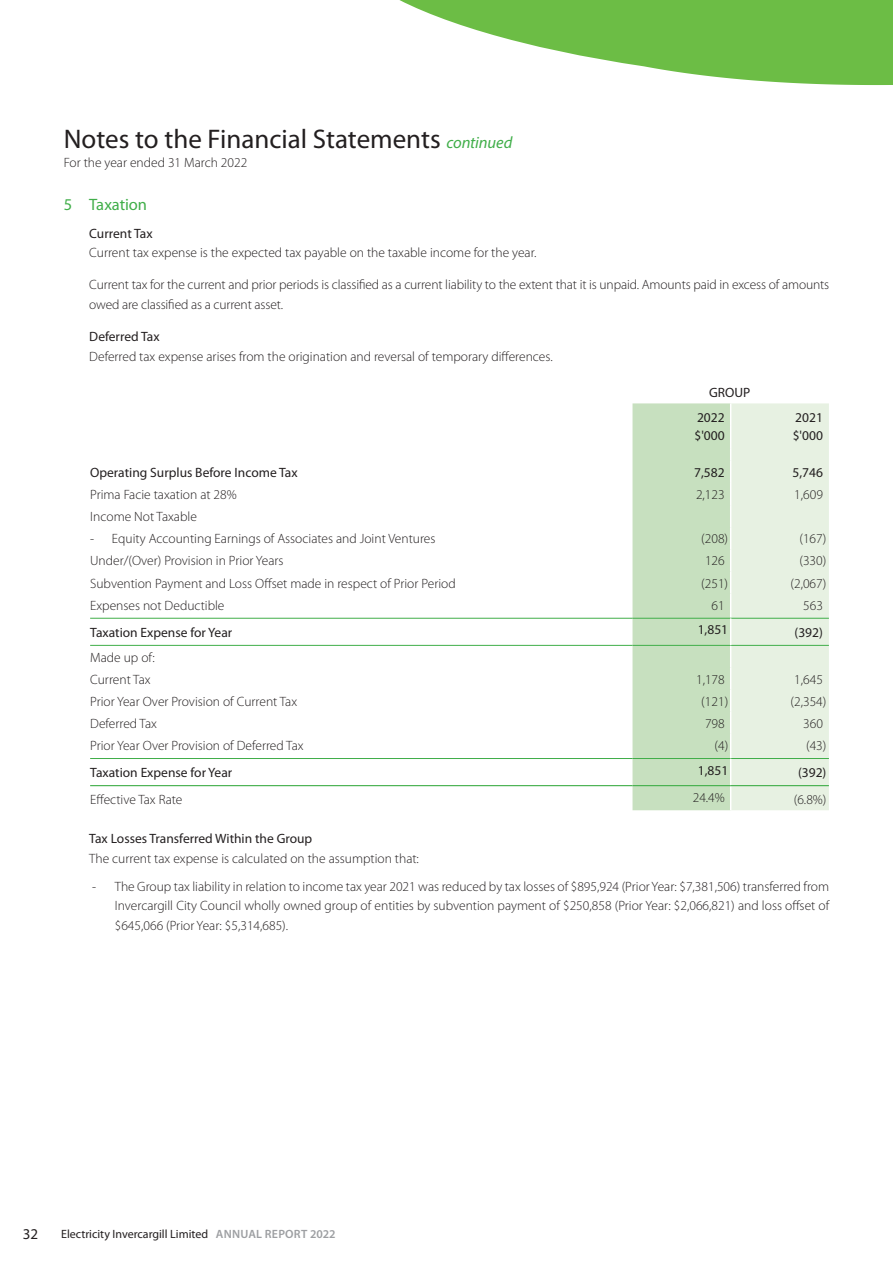
<style>
.page{position:relative;width:893px;height:1263px;background:#fff}
.page>*{position:absolute;margin:0;border:0;box-sizing:border-box;transform-origin:0 0}
.t1{font:27px "Myriad Pro";color:#231f20}
.Tab_x1{font:16.5px "Myriad Pro";letter-spacing:-.005em;color:#40ae49}
.t2{font:15px "Myriad Pro";color:#231f20}
.Tab_x1-2{font:300 13.5px/19.5px "Myriad Pro";color:#231f20}
.Tab_x_2{font:300 13.5px/19.5px "Myriad Pro";color:#231f20;text-align:justify}
.Tab_x1-3{font:13.5px "Myriad Pro";color:#231f20}
.Notes_Bottom{font:300 13.5px "Myriad Pro";color:#231f20}
.Notes_Bottom-2{font:13.5px "Myriad Pro";color:#231f20}
.t3{font:12px "Myriad Pro";color:#231f20}
.s1{font-style:italic;font-size:16.5px;color:#40ae49}
.s2{font-weight:600;color:#9d9fa2}
</style>
<div class="page">
<svg style="left:399px;top:0;width:494px;height:85px"></svg>
<hr style="left:90px;top:785px;width:542px;height:1px;background:#40ae49">
<hr style="left:90px;top:758px;width:542px;height:1px;background:#40ae49">
<hr style="left:90px;top:618px;width:542px;height:1px;background:#40ae49">
<hr style="left:90px;top:645px;width:542px;height:1px;background:#40ae49">
<svg style="left:632px;top:403px;width:197px;height:407px;background:#d6e8cf"></svg>
<hr style="left:731px;top:785px;width:98px;height:1px;background:#40ae49">
<hr style="left:632px;top:785px;width:99px;height:1px;background:#40ae49">
<p class="t1" style="left:64px;top:122px;width:450px">Notes to the Financial Statements <span class="s1">continued</span></p>
<p class="Notes_Bottom" style="left:64px;top:155px;width:185px">For the year ended 31 March 2022</p>
<p class="Tab_x1" style="left:64px;top:194px;width:85px">5 Taxation</p>
<p class="Tab_x1-3" style="left:89px;top:225px;width:65px">Current Tax</p>
<p class="Tab_x1-2" style="left:89px;top:243px;width:449px">Current tax expense is the expected tax payable on the taxable income for the year.</p>
<p class="Tab_x1-2" style="left:89px;top:275px;width:741px">Current tax for the current and prior periods is classified as a current liability to the extent that it is unpaid. Amounts paid in excess of amounts owed are classified as a current asset.</p>
<p class="Tab_x1-3" style="left:89px;top:328px;width:72px">Deferred Tax</p>
<p class="Tab_x1-2" style="left:89px;top:346px;width:465px">Deferred tax expense arises from the origination and reversal of temporary differences.</p>
<p class="Notes_Bottom-2" style="left:709px;top:385px;width:43px">GROUP</p>
<p class="Notes_Bottom-2" style="left:697px;top:409px;width:29px">2022</p>
<p class="Notes_Bottom-2" style="left:694px;top:427px;width:32px">$'000</p>
<p class="Notes_Bottom-2" style="left:795px;top:409px;width:29px">2021</p>
<p class="Notes_Bottom-2" style="left:793px;top:427px;width:32px">$'000</p>
<p class="Tab_x1-3" style="left:90px;top:464px;width:209px">Operating Surplus Before Income Tax</p>
<p class="Tab_x1-3" style="left:694px;top:464px;width:32px">7,582</p>
<p class="Tab_x1-3" style="left:792px;top:464px;width:32px">5,746</p>
<p class="Tab_x1-2" style="left:90px;top:485px;width:148px">Prima Facie taxation at 28%</p>
<p class="Tab_x1-2" style="left:696px;top:485px;width:30px">2,123</p>
<p class="Tab_x1-2" style="left:794px;top:485px;width:30px">1,609</p>
<p class="Tab_x1-2" style="left:90px;top:507px;width:108px">Income Not Taxable</p>
<p class="Notes_Bottom" style="left:90px;top:531px;width:347px">- Equity Accounting Earnings of Associates and Joint Ventures</p>
<p class="Tab_x1-2" style="left:701px;top:529px;width:28px">(208)</p>
<p class="Tab_x1-2" style="left:799px;top:529px;width:28px">(167)</p>
<p class="Tab_x1-2" style="left:90px;top:551px;width:195px">Under/(Over) Provision in Prior Years</p>
<p class="Tab_x1-2" style="left:705px;top:551px;width:21px">126</p>
<p class="Tab_x1-2" style="left:799px;top:551px;width:28px">(330)</p>
<p class="Tab_x1-2" style="left:90px;top:573px;width:367px">Subvention Payment and Loss Offset made in respect of Prior Period</p>
<p class="Tab_x1-2" style="left:701px;top:573px;width:28px">(251)</p>
<p class="Tab_x1-2" style="left:790px;top:573px;width:37px">(2,067)</p>
<p class="Tab_x1-2" style="left:90px;top:595px;width:136px">Expenses not Deductible</p>
<p class="Tab_x1-2" style="left:712px;top:595px;width:15px">61</p>
<p class="Tab_x1-2" style="left:803px;top:595px;width:21px">563</p>
<p class="Tab_x1-3" style="left:90px;top:624px;width:144px">Taxation Expense for Year</p>
<p class="Tab_x1-3" style="left:698px;top:621px;width:32px">1,851</p>
<p class="Tab_x1-3" style="left:794px;top:624px;width:30px">(392)</p>
<p class="Tab_x1-2" style="left:90px;top:647px;width:66px">Made up of:</p>
<p class="Tab_x1-2" style="left:90px;top:669px;width:62px">Current Tax</p>
<p class="Tab_x1-2" style="left:696px;top:669px;width:30px">1,178</p>
<p class="Tab_x1-2" style="left:794px;top:669px;width:30px">1,645</p>
<p class="Tab_x1-2" style="left:90px;top:691px;width:208px">Prior Year Over Provision of Current Tax</p>
<p class="Tab_x1-2" style="left:701px;top:691px;width:28px">(121)</p>
<p class="Tab_x1-2" style="left:791px;top:691px;width:37px">(2,354)</p>
<p class="Tab_x1-2" style="left:90px;top:713px;width:68px">Deferred Tax</p>
<p class="Tab_x1-2" style="left:705px;top:713px;width:21px">798</p>
<p class="Tab_x1-2" style="left:803px;top:713px;width:21px">360</p>
<p class="Tab_x1-2" style="left:90px;top:736px;width:215px">Prior Year Over Provision of Deferred Tax</p>
<p class="Tab_x1-2" style="left:714px;top:736px;width:15px">(4)</p>
<p class="Tab_x1-2" style="left:806px;top:736px;width:22px">(43)</p>
<p class="Tab_x1-3" style="left:90px;top:764px;width:144px">Taxation Expense for Year</p>
<p class="Tab_x1-3" style="left:698px;top:762px;width:32px">1,851</p>
<p class="Tab_x1-3" style="left:798px;top:764px;width:30px">(392)</p>
<p class="Tab_x1-2" style="left:90px;top:790px;width:94px">Effective Tax Rate</p>
<p class="Tab_x1-2" style="left:693px;top:787px;width:34px">24.4%</p>
<p class="Tab_x1-2" style="left:794px;top:790px;width:34px">(6.8%)</p>
<p class="Tab_x1-3" style="left:89px;top:830px;width:224px">Tax Losses Transferred Within the Group</p>
<p class="Tab_x1-2" style="left:89px;top:848px;width:331px">The current tax expense is calculated on the assumption that:</p>
<p class="Tab_x_2" style="left:115px;top:876px;width:716px;text-indent:-23px">- The Group tax liability in relation to income tax year 2021 was reduced by tax losses of $895,924 (Prior Year: $7,381,506) transferred from Invercargill City Council wholly owned group of entities by subvention payment of $250,858 (Prior Year: $2,066,821) and loss offset of $645,066 (Prior Year: $5,314,685).</p>
<p class="t2" style="left:23px;top:1224px;width:17px">32</p>
<p class="t3" style="left:61px;top:1226px;width:276px">Electricity Invercargill Limited <span class="s2">ANNUAL REPORT 2022</span></p>
</div>
